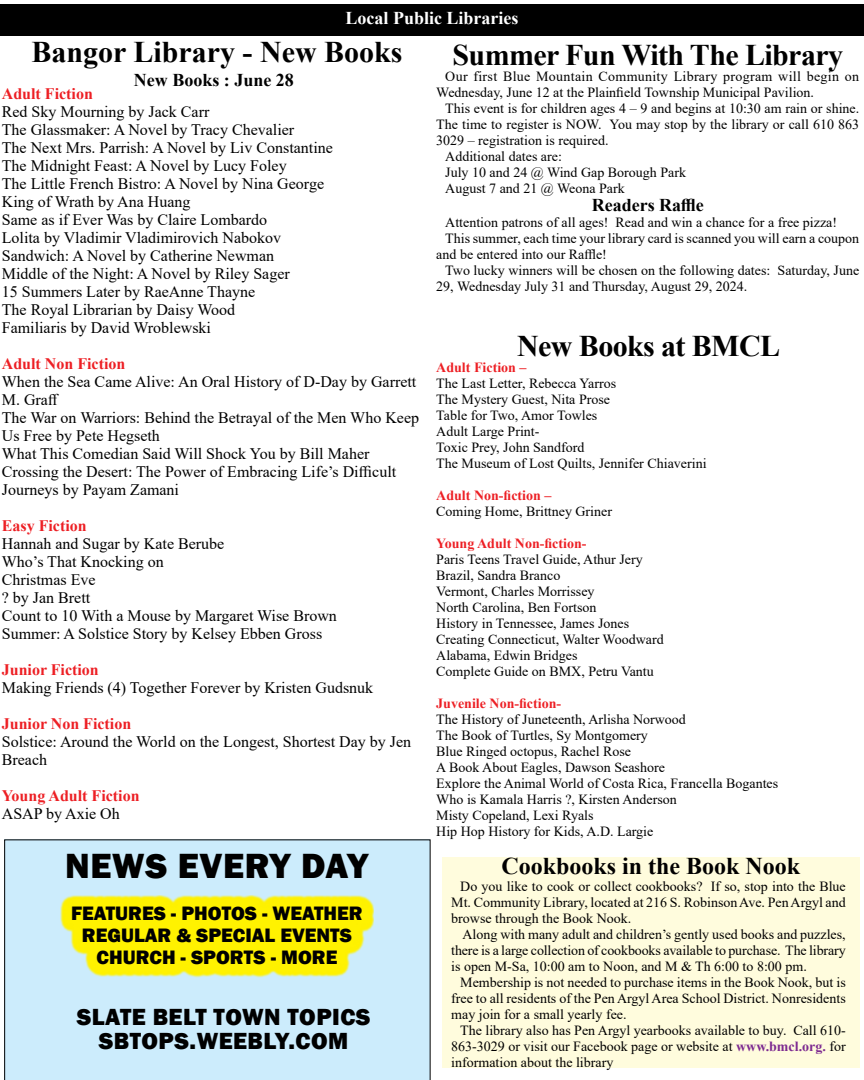
<style>
.page{position:relative;width:864px;height:1080px;background:#fff}
.page>*{position:absolute;margin:0;border:0;box-sizing:border-box;transform-origin:0 0}
.t1{font:800 36px "Franklin Gothic";letter-spacing:.02em;color:#000}
.t2{font:700 30px "Times New Roman";letter-spacing:-.02em;color:#000}
.t3{font:700 30px "Times New Roman";color:#000}
.t4{font:800 24px/24px "Franklin Gothic";letter-spacing:.02em;color:#000;text-align:center}
.t5{font:700 24px "Times New Roman";color:#000}
.t6{font:800 20px/22px "Franklin Gothic";color:#000;text-align:center}
.t7{font:700 18px "Times New Roman";color:#000}
.t8{font:700 18px "Times New Roman";color:#fff}
.t9{font:16px/18px "Times New Roman";color:#000}
.t10{font:700 16px "Times New Roman";color:#ed1f24}
.t11{font:14px/16px "Times New Roman";color:#000;text-align:justify}
.t12{font:700 14px "Times New Roman";color:#ed1f24}
.s1{font-weight:700;color:#7d2a90}
</style>
<div class="page">
<div style="left:442px;top:857px;width:417px;height:211px;background:#fffcdd"></div>
<div style="left:0;top:4px;width:864px;height:32px;background:#000"></div>
<div style="left:4px;top:839px;width:427px;height:241px;background:#ccecfc"></div>
<svg style="left:60px;top:895px;width:314px;height:83px;background:#f8f121"></svg>
<p class="t8" style="left:346px;top:5px;width:175px">Local Public Libraries</p>
<h2 class="t3" style="left:32px;top:30px;width:373px">Bangor Library - New Books</h2>
<p class="t7" style="left:134px;top:67px;width:162px">New Books : June 28</p>
<p class="t10" style="left:2px;top:82px;width:93px">Adult Fiction</p>
<p class="t9" style="left:2px;top:102px;width:333px">Red Sky Mourning by Jack Carr<br>The Glassmaker: A Novel by Tracy Chevalier<br>The Next Mrs. Parrish: A Novel by Liv Constantine The Midnight Feast: A Novel by Lucy Foley<br>The Little French Bistro: A Novel by Nina George King of Wrath by Ana Huang<br>Same as if Ever Was by Claire Lombardo<br>Lolita by Vladimir Vladimirovich Nabokov Sandwich: A Novel by Catherine Newman<br>Middle of the Night: A Novel by Riley Sager<br>15 Summers Later by RaeAnne Thayne<br>The Royal Librarian by Daisy Wood<br>Familiaris by David Wroblewski</p>
<p class="t10" style="left:2px;top:352px;width:125px">Adult Non Fiction</p>
<p class="t9" style="left:2px;top:372px;width:419px">When the Sea Came Alive: An Oral History of D-Day by Garrett M. Graff<br>The War on Warriors: Behind the Betrayal of the Men Who Keep Us Free by Pete Hegseth<br>What This Comedian Said Will Shock You by Bill Maher Crossing the Desert: The Power of Embracing Life’s Difficult Journeys by Payam Zamani</p>
<p class="t10" style="left:2px;top:514px;width:86px">Easy Fiction</p>
<p class="t9" style="left:2px;top:534px;width:337px">Hannah and Sugar by Kate Berube<br>Who’s That Knocking on<br>Christmas Eve<br>? by Jan Brett<br>Count to 10 With a Mouse by Margaret Wise Brown<br>Summer: A Solstice Story by Kelsey Ebben Gross</p>
<p class="t10" style="left:2px;top:658px;width:99px">Junior Fiction</p>
<p class="t9" style="left:2px;top:678px;width:373px">Making Friends (4) Together Forever by Kristen Gudsnuk</p>
<p class="t10" style="left:2px;top:712px;width:131px">Junior Non Fiction</p>
<p class="t9" style="left:2px;top:732px;width:411px">Solstice: Around the World on the Longest, Shortest Day by Jen<br>Breach</p>
<p class="t10" style="left:2px;top:784px;width:139px">Young Adult Fiction</p>
<p class="t9" style="left:2px;top:804px;width:120px">ASAP by Axie Oh</p>
<h1 class="t1" style="left:65px;top:842px;width:305px">NEWS EVERY DAY</h1>
<h3 class="t6" style="left:71px;top:903px;width:293px">FEATURES - PHOTOS - WEATHER<br>REGULAR &amp; SPECIAL EVENTS<br>CHURCH - SPORTS - MORE</h3>
<h3 class="t4" style="left:77px;top:1004px;width:295px">SLATE BELT TOWN TOPICS<br>SBTOPS.WEEBLY.COM</h3>
<h2 class="t2" style="left:453px;top:33px;width:392px">Summer Fun With The Library</h2>
<p class="t11" style="left:436px;top:68px;width:424px;text-indent:9px">Our first Blue Mountain Community Library program will begin on<br>Wednesday, June 12 at the Plainfield Township Municipal Pavilion.</p>
<p class="t11" style="left:445px;top:100px;width:415px">This event is for children ages 4 – 9 and begins at 10:30 am rain or shine.</p>
<p class="t11" style="left:436px;top:116px;width:424px">The time to register is NOW. You may stop by the library or call 610 863</p>
<p class="t11" style="left:436px;top:132px;width:174px">3029 – registration is required.</p>
<p class="t11" style="left:445px;top:148px;width:118px">Additional dates are:</p>
<p class="t11" style="left:445px;top:164px;width:242px">July 10 and 24 @ Wind Gap Borough Park</p>
<p class="t11" style="left:445px;top:180px;width:181px">August 7 and 21 @ Weona Park</p>
<p class="t7" style="left:592px;top:192px;width:114px">Readers Raffle</p>
<p class="t11" style="left:445px;top:214px;width:393px">Attention patrons of all ages! Read and win a chance for a free pizza!</p>
<p class="t11" style="left:445px;top:230px;width:416px">This summer, each time your library card is scanned you will earn a coupon</p>
<p class="t11" style="left:436px;top:246px;width:172px">and be entered into our Raffle!</p>
<p class="t11" style="left:445px;top:262px;width:416px">Two lucky winners will be chosen on the following dates: Saturday, June</p>
<p class="t11" style="left:436px;top:278px;width:312px">29, Wednesday July 31 and Thursday, August 29, 2024.</p>
<h2 class="t2" style="left:517px;top:324px;width:264px">New Books at BMCL</h2>
<p class="t12" style="left:436px;top:357px;width:92px">Adult Fiction –</p>
<p class="t11" style="left:436px;top:375px;width:272px;text-align:left">The Last Letter, Rebecca Yarros<br>The Mystery Guest, Nita Prose<br>Table for Two, Amor Towles<br>Adult Large Print-<br>Toxic Prey, John Sandford<br>The Museum of Lost Quilts, Jennifer Chiaverini</p>
<p class="t12" style="left:436px;top:485px;width:117px">Adult Non-fiction –</p>
<p class="t11" style="left:436px;top:503px;width:177px">Coming Home, Brittney Griner</p>
<p class="t12" style="left:436px;top:533px;width:152px">Young Adult Non-fiction-</p>
<p class="t11" style="left:436px;top:551px;width:229px;text-align:left">Paris Teens Travel Guide, Athur Jery<br>Brazil, Sandra Branco<br>Vermont, Charles Morrissey<br>North Carolina, Ben Fortson<br>History in Tennessee, James Jones<br>Creating Connecticut, Walter Woodward<br>Alabama, Edwin Bridges<br>Complete Guide on BMX, Petru Vantu</p>
<p class="t12" style="left:436px;top:693px;width:126px">Juvenile Non-fiction-</p>
<p class="t11" style="left:436px;top:711px;width:343px;text-align:left">The History of Juneteenth, Arlisha Norwood<br>The Book of Turtles, Sy Montgomery<br>Blue Ringed octopus, Rachel Rose<br>A Book About Eagles, Dawson Seashore<br>Explore the Animal World of Costa Rica, Francella Bogantes Who is Kamala Harris ?, Kirsten Anderson<br>Misty Copeland, Lexi Ryals<br>Hip Hop History for Kids, A.D. Largie</p>
<h3 class="t5" style="left:501px;top:848px;width:300px">Cookbooks in the Book Nook</h3>
<p class="t11" style="left:451px;top:877px;width:396px;text-indent:9px">Do you like to cook or collect cookbooks? If so, stop into the Blue Mt. Community Library, located at 216 S. Robinson Ave. Pen Argyl and browse through the Book Nook.</p>
<p class="t11" style="left:451px;top:925px;width:396px;text-indent:11px">Along with many adult and children’s gently used books and puzzles, there is a large collection of cookbooks available to purchase. The library is open M-Sa, 10:00 am to Noon, and M &amp; Th 6:00 to 8:00 pm.</p>
<p class="t11" style="left:451px;top:973px;width:396px;text-indent:9px">Membership is not needed to purchase items in the Book Nook, but is free to all residents of the Pen Argyl Area School District. Nonresidents may join for a small yearly fee.</p>
<p class="t11" style="left:451px;top:1022px;width:396px;text-indent:9px">The library also has Pen Argyl yearbooks available to buy. Call 610- 863-3029 or visit our Facebook page or website at <span class="s1">www.bmcl.org.</span> for information about the library</p>
</div>
